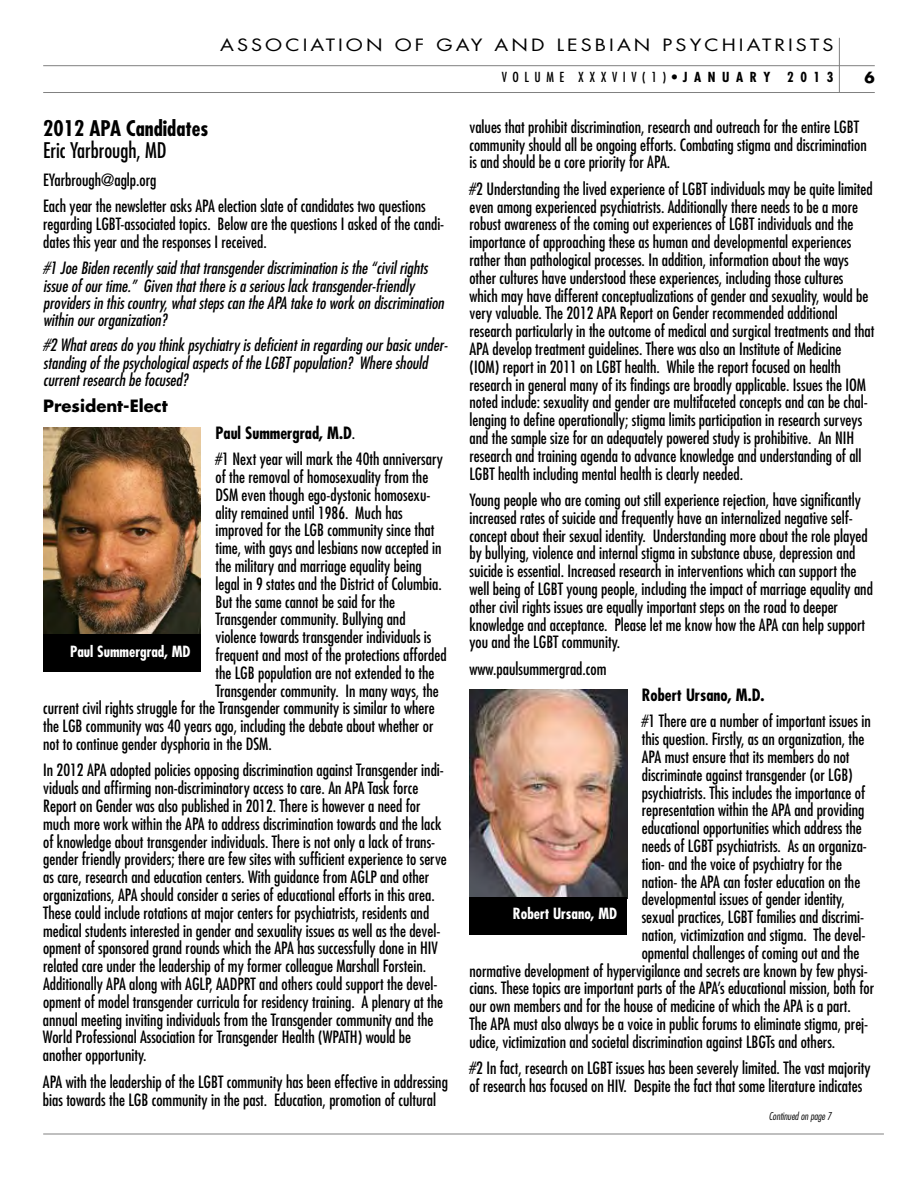
<style>
.page{position:relative;width:918px;height:1188px;background:#fff}
.page>*{position:absolute;margin:0;border:0;box-sizing:border-box;transform-origin:0 0}
.t1{font:700 condensed 21px "Futura";color:#000}
.t2{font:condensed 21px "Futura";color:#000}
.t3{font:condensed 16.5px/17.9px "Futura";color:#000}
.t4{font:italic condensed 16.5px/17.1px "Futura";color:#000}
.t5{font:16.5px "Futura";letter-spacing:.155em;color:#000;scale:1.2 1}
.t6{font:700 condensed 16.5px "Futura";color:#000}
.t7{font:700 16.5px "Futura";color:#000}
.t8{font:700 condensed 15px "Futura";color:#fff}
.t9{font:700 15px "Futura";color:#000}
.t10{font:condensed 13.5px "Futura";letter-spacing:.41em;color:#000}
.t11{font:italic 300 condensed 10.5px "Futura";color:#000}
.s1{font-weight:700}
</style>
<div class="page">
<hr style="left:43px;top:92px;width:832px;height:1px;background:#808080">
<hr style="left:43px;top:65px;width:832px;height:1px;background:#808080">
<hr style="left:839px;top:38px;width:1px;height:55px;background:#808080">
<hr style="left:43px;top:1134px;width:841px;height:1px;background:#808080">
<img style="left:43px;top:427px;width:158px;height:209px">
<div style="left:43px;top:634px;width:157px;height:38px;background:#000"></div>
<img style="left:470px;top:690px;width:157px;height:207px">
<div style="left:470px;top:897px;width:157px;height:37px;background:#000"></div>
<p class="t5" style="left:220px;top:38px;width:513px">ASSOCIATION OF GAY AND LESBIAN PSYCHIATRISTS</p>
<p class="t10" style="left:502px;top:71px;width:333px">VOLUME XXXVIV(1)•<span class="s1">JANUARY 2013</span></p>
<p class="t9" style="left:865px;top:71px;width:12px">6</p>
<p class="t1" style="left:43px;top:119px;width:167px">2012 APA Candidates</p>
<p class="t2" style="left:43px;top:141px;width:125px">Eric Yarbrough, MD</p>
<p class="t3" style="left:43px;top:168px;width:384px;line-height:26.4px">EYarbrough@aglp.org<br>Each year the newsletter asks APA election slate of candidates two questions</p>
<p class="t3" style="left:43px;top:216px;width:403px">regarding LGBT-associated topics. Below are the questions I asked of the candi&shy;dates this year and the responses I received.</p>
<p class="t4" style="left:43px;top:261px;width:402px">#1 Joe Biden recently said that transgender discrimination is the “civil rights issue of our time.” Given that there is a serious lack transgender-friendly providers in this country, what steps can the APA take to work on discrimination within our organization?</p>
<p class="t4" style="left:43px;top:338px;width:406px">#2 What areas do you think psychiatry is deficient in regarding our basic under&shy;standing of the psychological aspects of the LGBT population? Where should current research be focused?</p>
<p class="t7" style="left:43px;top:398px;width:126px">President-Elect</p>
<p class="t3" style="left:215px;top:420px;width:229px;line-height:26.4px"><span class="s1">Paul Summergrad, M.D</span>.<br>#1 Next year will mark the 40th anniversary</p>
<p class="t3" style="left:215px;top:469px;width:214px">of the removal of homosexuality from the</p>
<p class="t3" style="left:215px;top:487px;width:217px">DSM even though ego-dystonic homosexu-</p>
<p class="t3" style="left:215px;top:504px;width:189px">ality remained until 1986. Much has</p>
<p class="t3" style="left:215px;top:522px;width:220px">improved for the LGB community since that</p>
<p class="t3" style="left:215px;top:540px;width:228px">time, with gays and lesbians now accepted in</p>
<p class="t3" style="left:215px;top:558px;width:208px">the military and marriage equality being</p>
<p class="t3" style="left:215px;top:576px;width:228px">legal in 9 states and the District of Columbia.</p>
<p class="t3" style="left:215px;top:593px;width:181px">But the same cannot be said for the</p>
<p class="t3" style="left:215px;top:611px;width:192px">Transgender community. Bullying and</p>
<p class="t3" style="left:215px;top:629px;width:218px">violence towards transgender individuals is</p>
<p class="t3" style="left:215px;top:647px;width:233px">frequent and most of the protections afforded</p>
<p class="t3" style="left:215px;top:665px;width:220px">the LGB population are not extended to the</p>
<p class="t3" style="left:215px;top:683px;width:225px">Transgender community. In many ways, the</p>
<p class="t3" style="left:43px;top:700px;width:393px">current civil rights struggle for the Transgender community is similar to where</p>
<p class="t3" style="left:43px;top:718px;width:392px">the LGB community was 40 years ago, including the debate about whether or</p>
<p class="t3" style="left:43px;top:736px;width:230px">not to continue gender dysphoria in the DSM.</p>
<p class="t3" style="left:43px;top:762px;width:406px">In 2012 APA adopted policies opposing discrimination against Transgender indi&shy;viduals and affirming non-discriminatory access to care. An APA Task force Report on Gender was also published in 2012. There is however a need for much more work within the APA to address discrimination towards and the lack of knowledge about transgender individuals. There is not only a lack of trans&shy;gender friendly providers; there are few sites with sufficient experience to serve as care, research and education centers. With guidance from AGLP and other organizations, APA should consider a series of educational efforts in this area.<br>These could include rotations at major centers for psychiatrists, residents and medical students interested in gender and sexuality issues as well as the devel&shy;opment of sponsored grand rounds which the APA has successfully done in HIV related care under the leadership of my former colleague Marshall Forstein.<br>Additionally APA along with AGLP, AADPRT and others could support the devel&shy;opment of model transgender curricula for residency training. A plenary at the annual meeting inviting individuals from the Transgender community and the World Professional Association for Transgender Health (WPATH) would be another opportunity.</p>
<p class="t3" style="left:43px;top:1074px;width:407px">APA with the leadership of the LGBT community has been effective in addressing bias towards the LGB community in the past. Education, promotion of cultural</p>
<p class="t8" style="left:70px;top:644px;width:122px">Paul Summergrad, MD</p>
<p class="t3" style="left:469px;top:119px;width:399px">values that prohibit discrimination, research and outreach for the entire LGBT community should all be ongoing efforts. Combating stigma and discrimination is and should be a core priority for APA.</p>
<p class="t3" style="left:469px;top:181px;width:406px">#2 Understanding the lived experience of LGBT individuals may be quite limited even among experienced psychiatrists. Additionally there needs to be a more robust awareness of the coming out experiences of LGBT individuals and the importance of approaching these as human and developmental experiences rather than pathological processes. In addition, information about the ways other cultures have understood these experiences, including those cultures which may have different conceptualizations of gender and sexuality, would be very valuable. The 2012 APA Report on Gender recommended additional research particularly in the outcome of medical and surgical treatments and that APA develop treatment guidelines. There was also an Institute of Medicine (IOM) report in 2011 on LGBT health. While the report focused on health research in general many of its findings are broadly applicable. Issues the IOM noted include: sexuality and gender are multifaceted concepts and can be chal&shy;lenging to define operationally; stigma limits participation in research surveys and the sample size for an adequately powered study is prohibitive. An NIH research and training agenda to advance knowledge and understanding of all LGBT health including mental health is clearly needed.</p>
<p class="t3" style="left:469px;top:492px;width:405px">Young people who are coming out still experience rejection, have significantly increased rates of suicide and frequently have an internalized negative self&shy;concept about their sexual identity. Understanding more about the role played by bullying, violence and internal stigma in substance abuse, depression and suicide is essential. Increased research in interventions which can support the well being of LGBT young people, including the impact of marriage equality and other civil rights issues are equally important steps on the road to deeper knowledge and acceptance. Please let me know how the APA can help support you and the LGBT community.</p>
<p class="t3" style="left:469px;top:661px;width:138px">www.paulsummergrad.com</p>
<p class="t6" style="left:642px;top:688px;width:124px">Robert Ursano, M.D.</p>
<p class="t3" style="left:642px;top:713px;width:231px">#1 There are a number of important issues in</p>
<p class="t3" style="left:642px;top:731px;width:224px">this question. Firstly, as an organization, the</p>
<p class="t3" style="left:642px;top:749px;width:209px">APA must ensure that its members do not</p>
<p class="t3" style="left:642px;top:767px;width:213px">discriminate against transgender (or LGB)</p>
<p class="t3" style="left:642px;top:785px;width:225px">psychiatrists. This includes the importance of</p>
<p class="t3" style="left:642px;top:802px;width:224px">representation within the APA and providing</p>
<p class="t3" style="left:642px;top:820px;width:222px">educational opportunities which address the</p>
<p class="t3" style="left:642px;top:838px;width:227px">needs of LGBT psychiatrists. As an organiza-</p>
<p class="t3" style="left:642px;top:856px;width:202px">tion- and the voice of psychiatry for the</p>
<p class="t3" style="left:642px;top:874px;width:220px">nation- the APA can foster education on the</p>
<p class="t3" style="left:642px;top:891px;width:204px">developmental issues of gender identity,</p>
<p class="t3" style="left:642px;top:909px;width:224px">sexual practices, LGBT families and discrimi-</p>
<p class="t3" style="left:642px;top:927px;width:225px">nation, victimization and stigma. The devel-</p>
<p class="t3" style="left:642px;top:945px;width:219px">opmental challenges of coming out and the</p>
<p class="t3" style="left:469px;top:963px;width:400px">normative development of hypervigilance and secrets are known by few physi-</p>
<p class="t3" style="left:469px;top:980px;width:406px">cians. These topics are important parts of the APA’s educational mission, both for</p>
<p class="t3" style="left:469px;top:998px;width:383px">our own members and for the house of medicine of which the APA is a part.</p>
<p class="t3" style="left:469px;top:1016px;width:400px">The APA must also always be a voice in public forums to eliminate stigma, prej-</p>
<p class="t3" style="left:469px;top:1034px;width:367px">udice, victimization and societal discrimination against LBGTs and others.</p>
<p class="t3" style="left:469px;top:1060px;width:403px">#2 In fact, research on LGBT issues has been severely limited. The vast majority of research has focused on HIV. Despite the fact that some literature indicates</p>
<p class="t11" style="left:769px;top:1111px;width:64px">Continued on page 7</p>
<p class="t8" style="left:513px;top:907px;width:106px">Robert Ursano, MD</p>
</div>
